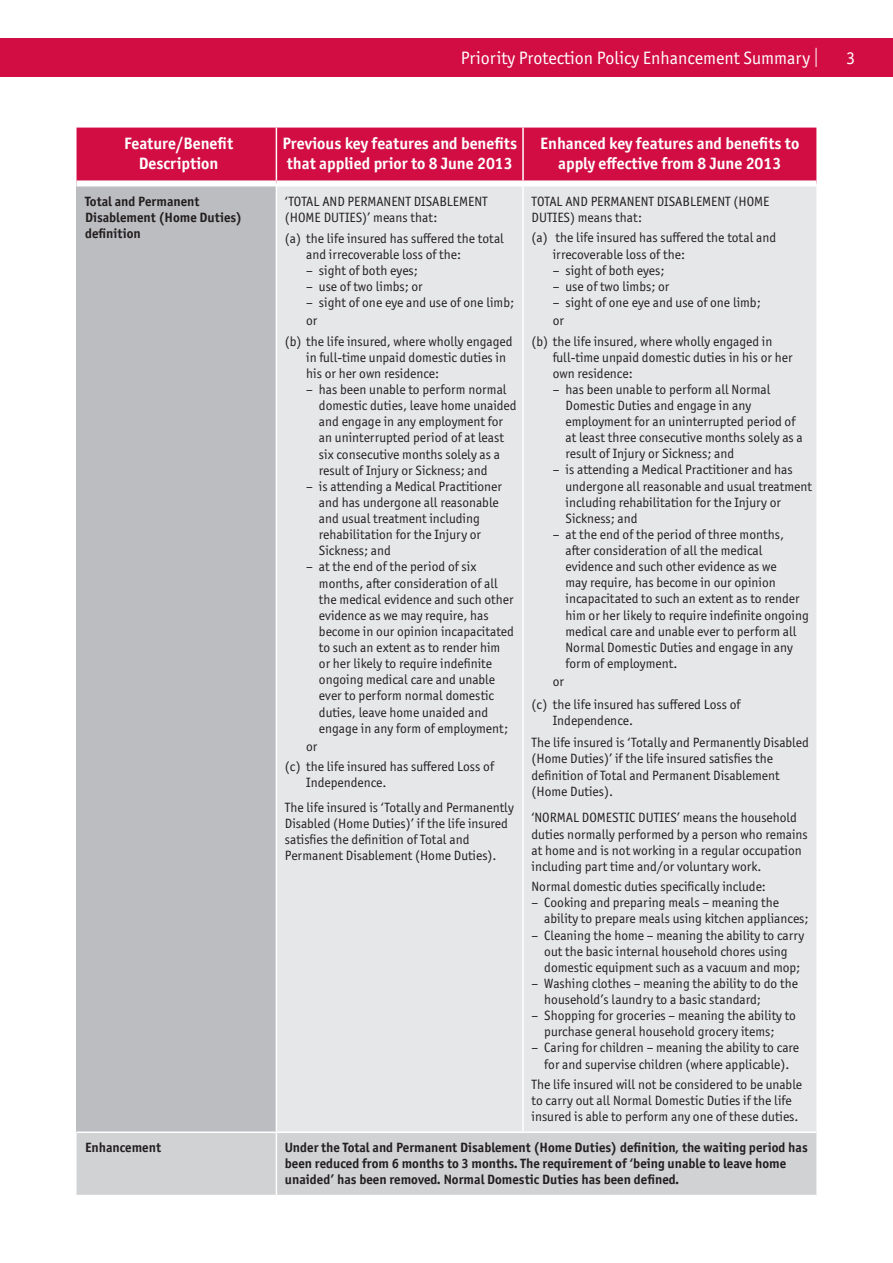
<style>
.page{position:relative;width:893px;height:1263px;background:#fff}
.page>*{position:absolute;margin:0;border:0;box-sizing:border-box;transform-origin:0 0}
.t1{font:18px "Officina Sans ITC Pro";color:#fff}
.t2{font:700 16.5px/19.5px "Officina Sans ITC Pro";color:#fff;text-align:center}
.t3{font:13.5px/16px "Officina Sans ITC Pro";color:#231f20}
.t4{font:700 13.5px/16px "Officina Sans ITC Pro";color:#231f20}
</style>
<div class="page">
<div style="left:0;top:38px;width:893px;height:39px;background:#d20d44"></div>
<svg style="left:816px;top:48px;width:1px;height:19px"></svg>
<div style="left:77px;top:128px;width:739px;height:52px;background:#d20d44"></div>
<div style="left:77px;top:183px;width:199px;height:949px;background:#bcbdc0"></div>
<div style="left:277px;top:186px;width:539px;height:945px;background:#e6e7e9"></div>
<div style="left:77px;top:1133px;width:739px;height:62px;background:#d1d2d4"></div>
<hr style="left:522px;top:186px;width:2px;height:945px;background:#fff">
<hr style="left:77px;top:1131px;width:199px;height:2px;background:#fff">
<hr style="left:276px;top:1133px;width:1px;height:62px;background:#fff">
<hr style="left:276px;top:128px;width:1px;height:52px;background:#fff">
<hr style="left:522px;top:128px;width:2px;height:52px;background:#fff">
<div style="left:77px;top:180px;width:199px;height:6px;background:#fff"></div>
<h1 class="t1" style="left:461px;top:47px;width:351px">Priority Protection Policy Enhancement Summary</h1>
<h1 class="t1" style="left:846px;top:47px;width:10px">3</h1>
<p class="t2" style="left:124px;top:134px;width:111px">Feature/Benefit<br>Description</p>
<p class="t2" style="left:282px;top:134px;width:236px;text-align:left">Previous key features and benefits that applied prior to 8 June 2013</p>
<p class="t2" style="left:540px;top:134px;width:261px">Enhanced key features and benefits to apply effective from 8 June 2013</p>
<p class="t4" style="left:85px;top:193px;width:159px">Total and Permanent<br>Disablement (Home Duties) definition</p>
<p class="t3" style="left:285px;top:193px;width:204px">‘TOTAL AND PERMANENT DISABLEMENT (HOME DUTIES)’ means that:</p>
<p class="t3" style="left:531px;top:193px;width:239px">TOTAL AND PERMANENT DISABLEMENT (HOME<br>DUTIES) means that:</p>
<p class="t3" style="left:553px;top:230px;width:225px;text-indent:-21px">(a) the life insured has suffered the total and irrecoverable loss of the:</p>
<p class="t3" style="left:553px;top:262px;width:113px">– sight of both eyes;</p>
<p class="t3" style="left:553px;top:278px;width:118px">– use of two limbs; or</p>
<p class="t3" style="left:553px;top:293px;width:209px;line-height:18.3px">– sight of one eye and use of one limb; or</p>
<p class="t3" style="left:553px;top:333px;width:241px;text-indent:-21px">(b) the life insured, where wholly engaged in full‑time unpaid domestic duties in his or her own residence:</p>
<p class="t3" style="left:566px;top:381px;width:239px;text-indent:-13px">– has been unable to perform all Normal Domestic Duties and engage in any employment for an uninterrupted period of at least three consecutive months solely as a result of Injury or Sickness; and</p>
<p class="t3" style="left:566px;top:462px;width:248px;text-indent:-13px">– is attending a Medical Practitioner and has undergone all reasonable and usual treatment including rehabilitation for the Injury or Sickness; and</p>
<p class="t3" style="left:566px;top:526px;width:245px;text-indent:-13px">– at the end of the period of three months, after consideration of all the medical evidence and such other evidence as we<br>may require, has become in our opinion incapacitated to such an extent as to render him or her likely to require indefinite ongoing medical care and unable ever to perform all Normal Domestic Duties and engage in any form of employment.</p>
<p class="t3" style="left:531px;top:670px;width:211px;line-height:22.5px;text-indent:21px">or<br>(c) the life insured has suffered Loss of</p>
<p class="t3" style="left:531px;top:709px;width:279px;line-height:22.5px;text-indent:21px">Independence.<br>The life insured is ‘Totally and Permanently Disabled</p>
<p class="t3" style="left:531px;top:751px;width:249px">(Home Duties)’ if the life insured satisfies the definition of Total and Permanent Disablement (Home Duties).</p>
<p class="t3" style="left:531px;top:810px;width:278px">‘NORMAL DOMESTIC DUTIES’ means the household duties normally performed by a person who remains at home and is not working in a regular occupation including part time and/or voluntary work.</p>
<p class="t3" style="left:531px;top:878px;width:236px">Normal domestic duties specifically include:</p>
<p class="t3" style="left:544px;top:895px;width:266px;text-indent:-13px">– Cooking and preparing meals – meaning the ability to prepare meals using kitchen appliances;</p>
<p class="t3" style="left:544px;top:927px;width:262px;text-indent:-13px">– Cleaning the home – meaning the ability to carry out the basic internal household chores using domestic equipment such as a vacuum and mop;</p>
<p class="t3" style="left:544px;top:975px;width:255px;text-indent:-13px">– Washing clothes – meaning the ability to do the household’s laundry to a basic standard;</p>
<p class="t3" style="left:544px;top:1007px;width:253px;text-indent:-13px">– Shopping for groceries – meaning the ability to purchase general household grocery items;</p>
<p class="t3" style="left:531px;top:1040px;width:269px;text-align:center">– Caring for children – meaning the ability to care for and supervise children (where applicable).</p>
<p class="t3" style="left:531px;top:1076px;width:272px">The life insured will not be considered to be unable to carry out all Normal Domestic Duties if the life insured is able to perform any one of these duties.</p>
<p class="t3" style="left:306px;top:230px;width:199px;text-indent:-21px">(a) the life insured has suffered the total and irrecoverable loss of the:</p>
<p class="t3" style="left:306px;top:262px;width:113px">– sight of both eyes;</p>
<p class="t3" style="left:306px;top:278px;width:118px">– use of two limbs; or</p>
<p class="t3" style="left:306px;top:293px;width:209px;line-height:18.3px">– sight of one eye and use of one limb; or</p>
<p class="t3" style="left:306px;top:333px;width:208px;text-indent:-21px">(b) the life insured, where wholly engaged in full-time unpaid domestic duties in his or her own residence:</p>
<p class="t3" style="left:319px;top:381px;width:199px;text-indent:-13px">– has been unable to perform normal domestic duties, leave home unaided and engage in any employment for an uninterrupted period of at least six consecutive months solely as a result of Injury or Sickness; and</p>
<p class="t3" style="left:319px;top:478px;width:185px;text-indent:-13px">– is attending a Medical Practitioner and has undergone all reasonable and usual treatment including rehabilitation for the Injury or<br>Sickness; and</p>
<p class="t3" style="left:319px;top:559px;width:197px;text-indent:-13px">– at the end of the period of six months, after consideration of all the medical evidence and such other evidence as we may require, has become in our opinion incapacitated to such an extent as to render him or her likely to require indefinite ongoing medical care and unable ever to perform normal domestic duties, leave home unaided and engage in any form of employment;</p>
<p class="t3" style="left:285px;top:736px;width:211px;line-height:20.4px;text-indent:21px">or<br>(c) the life insured has suffered Loss of</p>
<p class="t3" style="left:285px;top:770px;width:230px;line-height:24.6px;text-indent:21px">Independence.<br>The life insured is ‘Totally and Permanently</p>
<p class="t3" style="left:285px;top:815px;width:225px">Disabled (Home Duties)’ if the life insured satisfies the definition of Total and<br>Permanent Disablement (Home Duties).</p>
<p class="t4" style="left:85px;top:1139px;width:77px">Enhancement</p>
<p class="t4" style="left:285px;top:1139px;width:524px">Under the Total and Permanent Disablement (Home Duties) definition, the waiting period has been reduced from 6 months to 3 months. The requirement of ‘being unable to leave home unaided’ has been removed. Normal Domestic Duties has been defined.</p>
</div>
